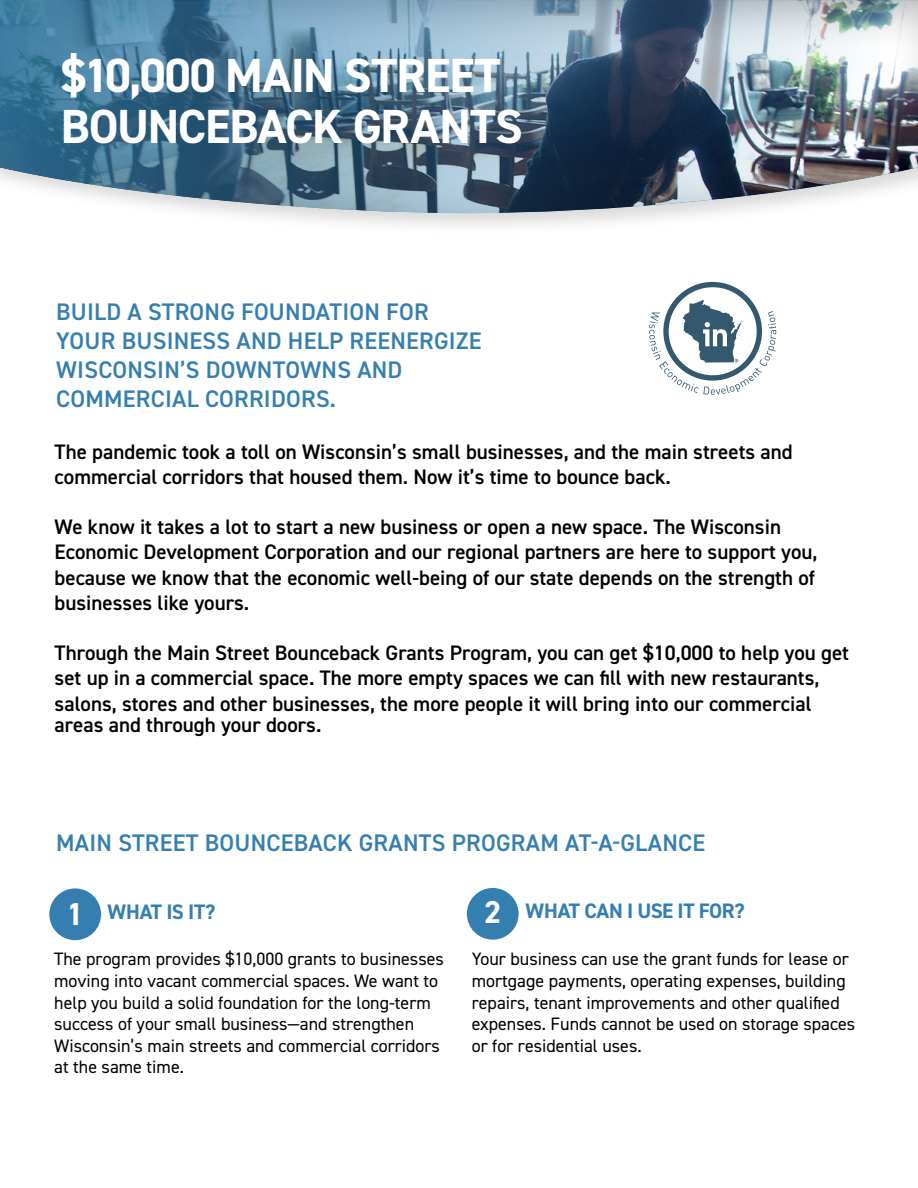
<style>
.page{position:relative;width:918px;height:1188px;background:#fff}
.page>*{position:absolute;margin:0;border:0;box-sizing:border-box;transform-origin:0 0}
.t1{font:700 48px/51px "DIN2014";letter-spacing:-.02em;color:#fff}
.t2{font:700 31.8px "DIN2014";color:#fff}
.t3{font:600 24px/28.8px "DIN2014";letter-spacing:.01em;color:#357fb0}
.t4{font:600 21px/25.2px "DIN2014";color:#000101}
.t5{font:700 21px "DIN2014";letter-spacing:-.02em;color:#357fb0}
.t6{font:18px/21.6px "DIN2014";color:#000101}
.s1{font-size:31.8px;color:#fff}
</style>
<div class="page">
<div style="left:0;top:0;width:918px;height:236px;background:#000;opacity:.15"></div>
<img style="left:0;top:0;width:918px;height:213px">
<svg style="left:649px;top:282px;width:127px;height:113px"></svg>
<div style="left:49px;top:888px;width:52px;height:52px;background:#357fb0;border-radius:50%"></div>
<div style="left:467px;top:888px;width:52px;height:52px;background:#357fb0;border-radius:50%"></div>
<h1 class="t1" style="left:61px;top:50px;width:464px">$10,000 MAIN STREET<br>BOUNCEBACK GRANTS</h1>
<p class="t3" style="left:56px;top:297px;width:427px">BUILD A STRONG FOUNDATION FOR<br>YOUR BUSINESS AND HELP REENERGIZE<br>WISCONSIN’S DOWNTOWNS AND<br>COMMERCIAL CORRIDORS.</p>
<p class="t4" style="left:55px;top:438px;width:740px">The pandemic took a toll on Wisconsin’s small businesses, and the main streets and commercial corridors that housed them. Now it’s time to bounce back.</p>
<p class="t4" style="left:55px;top:514px;width:764px">We know it takes a lot to start a new business or open a new space. The Wisconsin Economic Development Corporation and our regional partners are here to support you, because we know that the economic well-being of our state depends on the strength of businesses like yours.</p>
<p class="t4" style="left:55px;top:640px;width:796px">Through the Main Street Bounceback Grants Program, you can get $10,000 to help you get set up in a commercial space. The more empty spaces we can fill with new restaurants, salons, stores and other businesses, the more people it will bring into our commercial</p>
<p class="t4" style="left:55px;top:711px;width:268px">areas and through your doors.</p>
<p class="t3" style="left:56px;top:828px;width:651px">MAIN STREET BOUNCEBACK GRANTS PROGRAM AT-A-GLANCE</p>
<h2 class="t2" style="left:67px;top:893px;width:19px">1</h2>
<p class="t5" style="left:108px;top:898px;width:109px">WHAT IS IT?</p>
<p class="t5" style="left:484px;top:897px;width:262px"><span class="s1">2</span> WHAT CAN I USE IT FOR?</p>
<p class="t6" style="left:54px;top:948px;width:391px">The program provides $10,000 grants to businesses moving into vacant commercial spaces. We want to help you build a solid foundation for the long-term success of your small business—and strengthen Wisconsin’s main streets and commercial corridors at the same time.</p>
<p class="t6" style="left:472px;top:948px;width:385px">Your business can use the grant funds for lease or mortgage payments, operating expenses, building repairs, tenant improvements and other qualified expenses. Funds cannot be used on storage spaces or for residential uses.</p>
</div>
